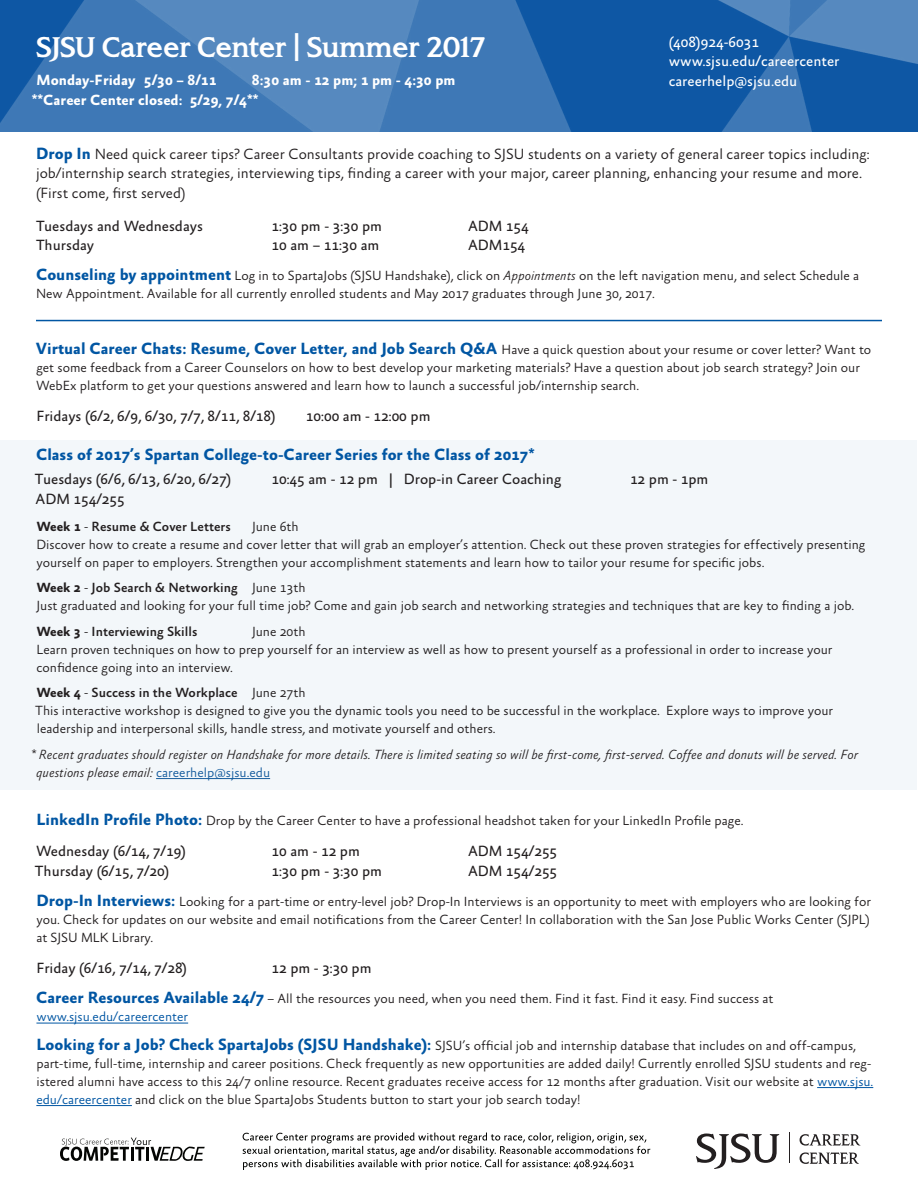
<style>
.page{position:relative;width:918px;height:1188px;background:#fff}
.page>*{position:absolute;margin:0;border:0;box-sizing:border-box;transform-origin:0 0}
.t1{font:700 27px "SJSU Spartan";color:#fff}
.t2{font:700 16.5px "Absara Sans OT";color:#0156a3}
.t3{font:15px "Absara Sans OT";color:#231f20}
.t4{font:300 15px/19.5px "Absara Sans OT";color:#231f20}
.t5{font:700 15px/19.5px "Absara Sans OT";color:#fff}
.t6{font:15px/19.5px "Absara Sans OT";color:#fff}
.t7{font:300 13.5px/18px "Absara Sans OT";color:#231f20}
.t8{font:italic 300 13.5px/18px "Absara Sans OT";color:#231f20}
.t9{font:500 13.5px "Absara Sans OT";color:#231f20}
.s1{font-weight:700;font-size:16.5px;color:#0156a3}
.s2{font-style:italic}
.s3{font-weight:300;font-size:13.5px;color:#231f20}
.s4{font-weight:700}
.s5{font-weight:300}
.s6{font-weight:500}
.s7{font-style:normal;color:#175d9e}
.s8{color:#0156a3}
</style>
<div class="page">
<div style="left:1px;top:440px;width:916px;height:349px;background:#f3f7fa"></div>
<img style="left:0;top:0;width:918px;height:132px">
<svg style="left:243px;top:1132px;width:407px;height:38px"></svg>
<svg style="left:60px;top:1138px;width:145px;height:23px"></svg>
<svg style="left:696px;top:1134px;width:83px;height:35px"></svg>
<svg style="left:800px;top:1134px;width:60px;height:12px"></svg>
<svg style="left:800px;top:1152px;width:59px;height:12px"></svg>
<hr style="left:790px;top:1133px;width:1px;height:30px;background:#231f20">
<hr style="left:156px;top:778px;width:114px;height:1px;background:#175d9e">
<hr style="left:36px;top:1023px;width:152px;height:1px;background:#0156a3">
<hr style="left:817px;top:1087px;width:56px;height:1px;background:#0156a3">
<hr style="left:36px;top:1105px;width:96px;height:1px;background:#0156a3">
<hr style="left:36px;top:320px;width:846px;height:1px;background:#0156a3">
<h1 class="t1" style="left:36px;top:29px;width:451px">SJSU Career Center | Summer 2017</h1>
<p class="t5" style="left:37px;top:72px;width:181px">Monday-Friday 5/30 – 8/11</p>
<p class="t5" style="left:32px;top:72px;width:425px;text-indent:220px">8:30 am - 12 pm; 1 pm - 4:30 pm **Career Center closed: 5/29, 7/4**</p>
<p class="t6" style="left:669px;top:33px;width:172px">(408)924-6031 www.sjsu.edu/careercenter careerhelp@sjsu.edu</p>
<p class="t4" style="left:36px;top:145px;width:835px"><span class="s1">Drop In</span> Need quick career tips? Career Consultants provide coaching to SJSU students on a variety of general career topics including: job/internship search strategies, interviewing tips, finding a career with your major, career planning, enhancing your resume and more. (First come, first served)</p>
<p class="t3" style="left:36px;top:218px;width:169px">Tuesdays and Wednesdays</p>
<p class="t3" style="left:272px;top:218px;width:112px">1:30 pm - 3:30 pm</p>
<p class="t3" style="left:468px;top:218px;width:62px">ADM 154</p>
<p class="t3" style="left:36px;top:238px;width:60px">Thursday</p>
<p class="t3" style="left:272px;top:238px;width:109px">10 am – 11:30 am</p>
<p class="t3" style="left:468px;top:238px;width:59px">ADM154</p>
<p class="t7" style="left:36px;top:268px;width:825px"><span class="s1">Counseling by appointment</span> Log in to SpartaJobs (SJSU Handshake), click on <span class="s2">Appointments</span> on the left navigation menu, and select Schedule a<br>New Appointment. Available for all currently enrolled students and May 2017 graduates through June 30, 2017.</p>
<p class="t2" style="left:36px;top:340px;width:837px">Virtual Career Chats: Resume, Cover Letter, and Job Search Q&amp;A <span class="s3">Have a quick question about your resume or cover letter? Want to</span></p>
<p class="t7" style="left:36px;top:359px;width:825px">get some feedback from a Career Counselors on how to best develop your marketing materials? Have a question about job search strategy? Join our<br>WebEx platform to get your questions answered and learn how to launch a successful job/internship search.</p>
<p class="t3" style="left:36px;top:409px;width:241px">Fridays (6/2, 6/9, 6/30, 7/7, 8/11, 8/18)</p>
<p class="t3" style="left:306px;top:409px;width:126px">10:00 am - 12:00 pm</p>
<p class="t2" style="left:36px;top:446px;width:500px">Class of 2017’s Spartan College-to-Career Series for the Class of 2017*</p>
<p class="t3" style="left:35px;top:472px;width:198px">Tuesdays (6/6, 6/13, 6/20, 6/27)</p>
<p class="t3" style="left:272px;top:472px;width:291px">10:45 am - 12 pm | Drop-in Career Coaching</p>
<p class="t3" style="left:630px;top:472px;width:80px">12 pm - 1pm</p>
<p class="t3" style="left:36px;top:491px;width:91px">ADM 154/255</p>
<p class="t9" style="left:36px;top:519px;width:196px"><span class="s4">Week 1</span> <span class="s5">-</span> Resume &amp; Cover Letters</p>
<p class="t7" style="left:36px;top:518px;width:831px;text-indent:216px">June 6th<br>Discover how to create a resume and cover letter that will grab an employer’s attention. Check out these proven strategies for effectively presenting yourself on paper to employers. Strengthen your accomplishment statements and learn how to tailor your resume for specific jobs.</p>
<p class="t7" style="left:36px;top:580px;width:819px"><span class="s4">Week 2</span> - <span class="s6">Job Search &amp; Networking</span> June 13th<br>Just graduated and looking for your full time job? Come and gain job search and networking strategies and techniques that are key to finding a job.</p>
<p class="t9" style="left:36px;top:624px;width:163px"><span class="s4">Week 3</span> <span class="s5">-</span> Interviewing Skills</p>
<p class="t7" style="left:36px;top:623px;width:798px;text-indent:216px">June 20th<br>Learn proven techniques on how to prep yourself for an interview as well as how to present yourself as a professional in order to increase your confidence going into an interview.</p>
<p class="t7" style="left:35px;top:685px;width:799px"><span class="s4">Week 4</span> - <span class="s6">Success in the Workplace</span> June 27th<br>This interactive workshop is designed to give you the dynamic tools you need to be successful in the workplace. Explore ways to improve your leadership and interpersonal skills, handle stress, and motivate yourself and others.</p>
<p class="t8" style="left:36px;top:746px;width:824px;text-indent:-5px">* Recent graduates should register on Handshake for more details. There is limited seating so will be first-come, first-served. Coffee and donuts will be served. For questions please email: <span class="s7">careerhelp@sjsu.edu</span></p>
<p class="t7" style="left:36px;top:812px;width:709px"><span class="s1">LinkedIn Profile Photo:</span> Drop by the Career Center to have a professional headshot taken for your LinkedIn Profile page.</p>
<p class="t3" style="left:36px;top:844px;width:151px">Wednesday (6/14, 7/19)</p>
<p class="t3" style="left:272px;top:844px;width:90px">10 am - 12 pm</p>
<p class="t3" style="left:468px;top:844px;width:91px">ADM 154/255</p>
<p class="t3" style="left:35px;top:863px;width:136px">Thursday (6/15, 7/20)</p>
<p class="t3" style="left:272px;top:863px;width:112px">1:30 pm - 3:30 pm</p>
<p class="t3" style="left:468px;top:863px;width:91px">ADM 154/255</p>
<p class="t7" style="left:36px;top:893px;width:836px;text-align:justify"><span class="s1">Drop-In Interviews:</span> Looking for a part-time or entry-level job? Drop-In Interviews is an opportunity to meet with employers who are looking for you. Check for updates on our website and email notifications from the Career Center! In collaboration with the San Jose Public Works Center (SJPL) at SJSU MLK Library.</p>
<p class="t3" style="left:36px;top:961px;width:152px">Friday (6/16, 7/14, 7/28)</p>
<p class="t3" style="left:271px;top:961px;width:102px">12 pm - 3:30 pm</p>
<p class="t7" style="left:36px;top:991px;width:739px"><span class="s1">Career Resources Available 24/7</span> – All the resources you need, when you need them. Find it fast. Find it easy. Find success at <span class="s8">www.sjsu.edu/careercenter</span></p>
<p class="t7" style="left:36px;top:1037px;width:838px"><span class="s1">Looking for a Job? Check SpartaJobs (SJSU Handshake):</span> SJSU’s official job and internship database that includes on and off-campus, part-time, full-time, internship and career positions. Check frequently as new opportunities are added daily! Currently enrolled SJSU students and reg&shy;istered alumni have access to this 24/7 online resource. Recent graduates receive access for 12 months after graduation. Visit our website at <span class="s8">www.sjsu. edu/careercenter</span> and click on the blue SpartaJobs Students button to start your job search today!</p>
</div>
